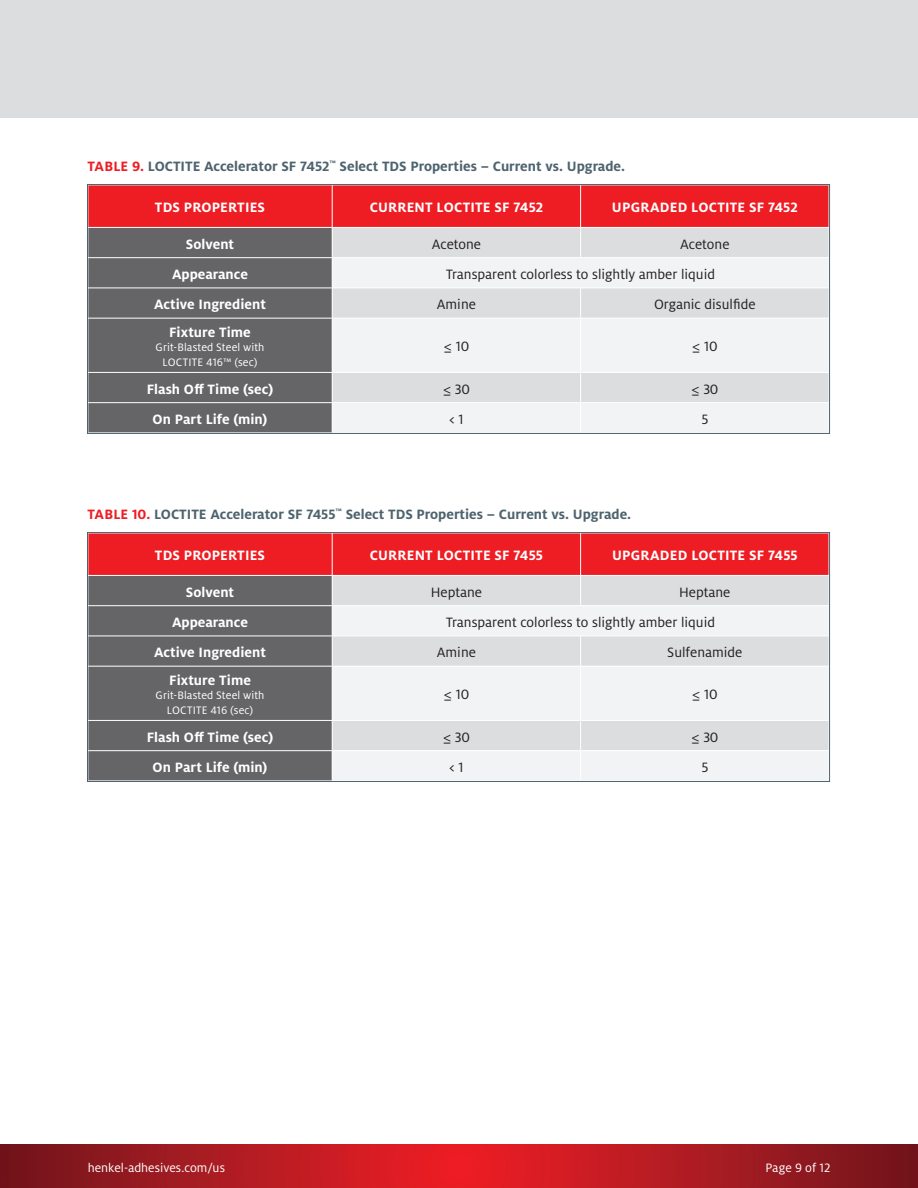
<style>
.page{position:relative;width:918px;height:1188px;background:#fff}
.page>*{position:absolute;margin:0;border:0;box-sizing:border-box;transform-origin:0 0}
.t1{font:700 15px "Henkel Milo";letter-spacing:.005em;color:#fff}
.t2{font:15px "Henkel Milo";color:#231f20}
.t3{font:700 15px "Henkel Milo";color:#4d636e}
.t4{font:13.5px "Henkel Milo";color:#fff}
.t5{font:12px/14.4px "Henkel Milo";letter-spacing:.005em;color:#fff;text-align:center}
.s1{color:#ee1d23}
</style>
<div class="page">
<div style="left:0;top:0;width:918px;height:118px;background:#dcdddf"></div>
<svg style="left:0;top:1145px;width:918px;height:43px;background:#ae1a21"></svg>
<div style="left:89px;top:258px;width:243px;height:174px;background:#656568"></div>
<svg style="left:333px;top:258px;width:495px;height:174px;fill:#f2f3f4"></svg>
<hr style="left:580px;top:288px;width:1px;height:30px;background:#fff">
<hr style="left:580px;top:319px;width:1px;height:53px;background:#fff">
<svg style="left:580px;top:373px;width:1px;height:29px"></svg>
<hr style="left:580px;top:403px;width:1px;height:30px;background:#fff">
<svg style="left:89px;top:186px;width:739px;height:71px;background:#d65e62"></svg>
<hr style="left:581px;top:227px;width:248px;height:1px;background:#fff">
<hr style="left:88px;top:288px;width:244px;height:1px;background:#fff">
<hr style="left:332px;top:288px;width:249px;height:1px;background:#fff">
<hr style="left:581px;top:288px;width:248px;height:1px;background:#fff">
<hr style="left:88px;top:318px;width:244px;height:1px;background:#fff">
<hr style="left:332px;top:318px;width:249px;height:1px;background:#fff">
<hr style="left:581px;top:318px;width:248px;height:1px;background:#fff">
<hr style="left:88px;top:372px;width:244px;height:1px;background:#fff">
<hr style="left:332px;top:372px;width:249px;height:1px;background:#fff">
<svg style="left:332px;top:373px;width:1px;height:29px"></svg>
<hr style="left:581px;top:372px;width:248px;height:1px;background:#fff">
<hr style="left:88px;top:402px;width:244px;height:1px;background:#fff">
<hr style="left:332px;top:402px;width:249px;height:1px;background:#fff">
<hr style="left:581px;top:402px;width:248px;height:1px;background:#fff">
<div style="left:87px;top:184px;width:743px;height:250px;border:1px solid #4d636e"></div>
<div style="left:89px;top:606px;width:243px;height:174px;background:#656568"></div>
<svg style="left:333px;top:606px;width:495px;height:174px;fill:#f2f3f4"></svg>
<hr style="left:580px;top:636px;width:1px;height:30px;background:#fff">
<hr style="left:580px;top:667px;width:1px;height:53px;background:#fff">
<svg style="left:580px;top:721px;width:1px;height:29px"></svg>
<hr style="left:580px;top:751px;width:1px;height:30px;background:#fff">
<svg style="left:89px;top:534px;width:739px;height:71px;background:#d65e62"></svg>
<hr style="left:581px;top:575px;width:248px;height:1px;background:#fff">
<hr style="left:88px;top:636px;width:244px;height:1px;background:#fff">
<hr style="left:332px;top:636px;width:249px;height:1px;background:#fff">
<hr style="left:581px;top:636px;width:248px;height:1px;background:#fff">
<hr style="left:88px;top:666px;width:244px;height:1px;background:#fff">
<hr style="left:332px;top:666px;width:249px;height:1px;background:#fff">
<hr style="left:581px;top:666px;width:248px;height:1px;background:#fff">
<hr style="left:88px;top:720px;width:244px;height:1px;background:#fff">
<hr style="left:332px;top:720px;width:249px;height:1px;background:#fff">
<svg style="left:332px;top:721px;width:1px;height:29px"></svg>
<hr style="left:581px;top:720px;width:248px;height:1px;background:#fff">
<hr style="left:88px;top:750px;width:244px;height:1px;background:#fff">
<hr style="left:332px;top:750px;width:249px;height:1px;background:#fff">
<hr style="left:581px;top:750px;width:248px;height:1px;background:#fff">
<div style="left:87px;top:532px;width:743px;height:250px;border:1px solid #4d636e"></div>
<p class="t3" style="left:88px;top:158px;width:539px"><span class="s1">TABLE 9.</span> LOCTITE Accelerator SF 7452<sup>™</sup> Select TDS Properties – Current vs. Upgrade.</p>
<p class="t1" style="left:155px;top:199px;width:112px">TDS PROPERTIES</p>
<p class="t1" style="left:370px;top:199px;width:175px">CURRENT LOCTITE SF 7452</p>
<p class="t1" style="left:612px;top:199px;width:187px">UPGRADED LOCTITE SF 7452</p>
<p class="t1" style="left:186px;top:235px;width:50px">Solvent</p>
<p class="t2" style="left:432px;top:236px;width:51px">Acetone</p>
<p class="t2" style="left:680px;top:236px;width:51px">Acetone</p>
<p class="t1" style="left:172px;top:266px;width:78px">Appearance</p>
<p class="t2" style="left:446px;top:266px;width:270px">Transparent colorless to slightly amber liquid</p>
<p class="t1" style="left:154px;top:296px;width:113px">Active Ingredient</p>
<p class="t2" style="left:437px;top:296px;width:41px">Amine</p>
<p class="t2" style="left:654px;top:296px;width:103px">Organic disulfide</p>
<p class="t1" style="left:169px;top:324px;width:83px">Fixture Time</p>
<p class="t5" style="left:156px;top:340px;width:110px">Grit-Blasted Steel with<br>LOCTITE 416™ (sec)</p>
<p class="t2" style="left:443px;top:338px;width:27px">≤ 10</p>
<p class="t2" style="left:692px;top:338px;width:27px">≤ 10</p>
<p class="t1" style="left:147px;top:380px;width:128px">Flash Off Time (sec)</p>
<p class="t2" style="left:443px;top:381px;width:29px">≤ 30</p>
<p class="t2" style="left:691px;top:381px;width:29px">≤ 30</p>
<p class="t1" style="left:153px;top:411px;width:116px">On Part Life (min)</p>
<p class="t2" style="left:449px;top:411px;width:16px">&lt; 1</p>
<p class="t2" style="left:701px;top:411px;width:8px">5</p>
<p class="t3" style="left:88px;top:506px;width:545px"><span class="s1">TABLE 10.</span> LOCTITE Accelerator SF 7455<sup>™</sup> Select TDS Properties – Current vs. Upgrade.</p>
<p class="t1" style="left:155px;top:547px;width:112px">TDS PROPERTIES</p>
<p class="t1" style="left:370px;top:547px;width:175px">CURRENT LOCTITE SF 7455</p>
<p class="t1" style="left:612px;top:547px;width:187px">UPGRADED LOCTITE SF 7455</p>
<p class="t1" style="left:186px;top:583px;width:50px">Solvent</p>
<p class="t2" style="left:431px;top:584px;width:53px">Heptane</p>
<p class="t2" style="left:679px;top:584px;width:53px">Heptane</p>
<p class="t1" style="left:172px;top:614px;width:78px">Appearance</p>
<p class="t2" style="left:446px;top:614px;width:270px">Transparent colorless to slightly amber liquid</p>
<p class="t1" style="left:154px;top:644px;width:113px">Active Ingredient</p>
<p class="t2" style="left:437px;top:644px;width:41px">Amine</p>
<p class="t2" style="left:667px;top:644px;width:77px">Sulfenamide</p>
<p class="t1" style="left:169px;top:672px;width:83px">Fixture Time</p>
<p class="t5" style="left:156px;top:688px;width:110px">Grit-Blasted Steel with<br>LOCTITE 416 (sec)</p>
<p class="t2" style="left:443px;top:686px;width:27px">≤ 10</p>
<p class="t2" style="left:692px;top:686px;width:27px">≤ 10</p>
<p class="t1" style="left:147px;top:728px;width:128px">Flash Off Time (sec)</p>
<p class="t2" style="left:443px;top:729px;width:29px">≤ 30</p>
<p class="t2" style="left:691px;top:729px;width:29px">≤ 30</p>
<p class="t1" style="left:153px;top:759px;width:116px">On Part Life (min)</p>
<p class="t2" style="left:449px;top:759px;width:16px">&lt; 1</p>
<p class="t2" style="left:701px;top:759px;width:8px">5</p>
<p class="t4" style="left:88px;top:1160px;width:139px">henkel-adhesives.com/us</p>
<p class="t4" style="left:765px;top:1160px;width:66px">Page 9 of 12</p>
</div>
